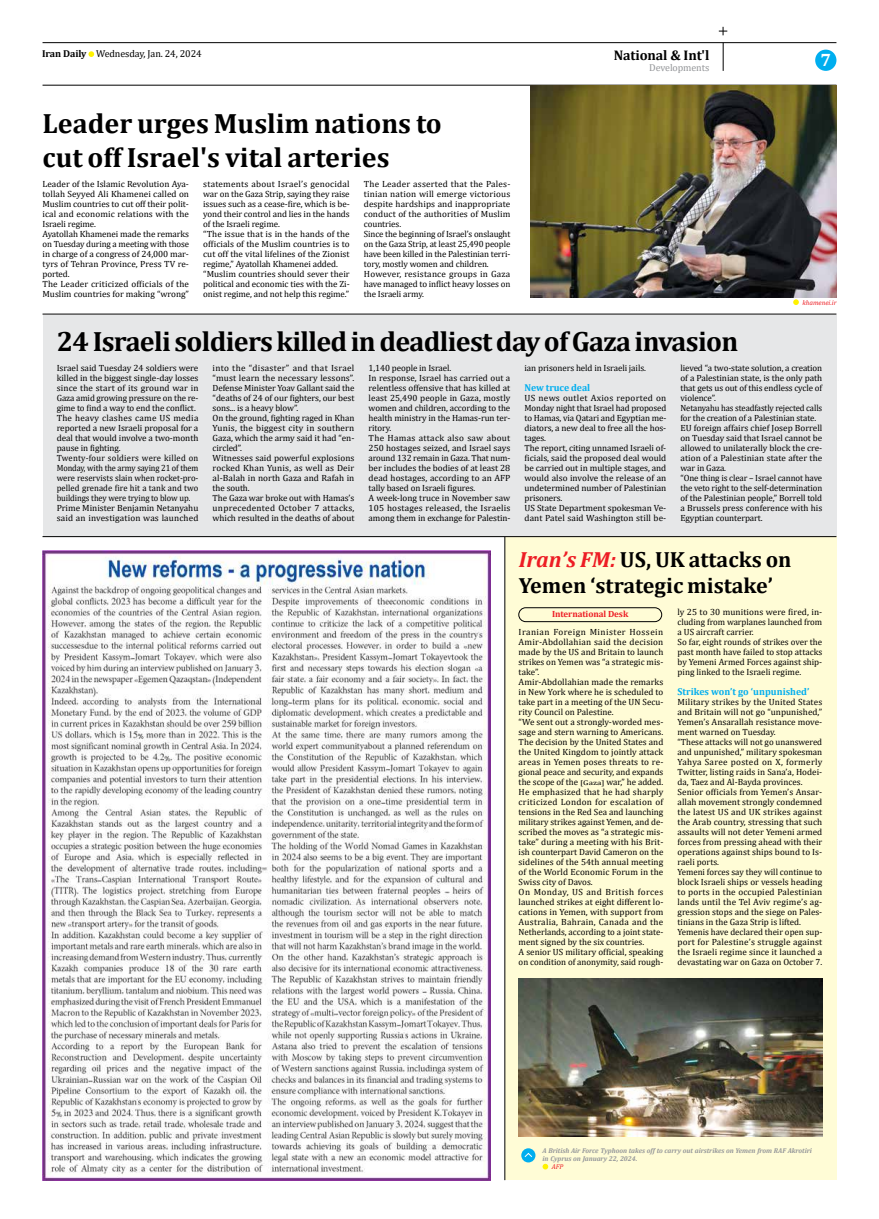
<style>
.page{position:relative;width:879px;height:1219px;background:#fff}
.page>*{position:absolute;margin:0;border:0;box-sizing:border-box;transform-origin:0 0}
.t1{font:700 28px/33.6px "Cambria";color:#000}
.t2{font:700 28px "Cambria";letter-spacing:-.02em;color:#000}
.t3{font:700 22px/26.4px "Cambria";color:#000}
.t4{font:700 18px "Cambria";color:#fff}
.t5{font:700 14px "Cambria";letter-spacing:-.01em;color:#000}
.t6{font:700 10px "Cambria";color:#00aeef}
.t7{font:10px "Cambria";letter-spacing:-.01em;color:#000}
.t8{font:10px "Cambria";letter-spacing:-.01em;color:#939598}
.t9{font:9px/10px "Cambria";color:#000}
.t10{font:700 9px "Cambria";letter-spacing:-.01em;color:#ed1d24}
.t11{font:italic 700 7px/8px "Cambria";letter-spacing:-.005em;color:#939598}
.t12{font:italic 7px "Cambria";color:#ed1d24}
.s1{font-weight:700}
.s2{font-style:italic;color:#ed1d24}
.s3{font-size:6.8px}
</style>
<div class="page">
<div style="left:43px;top:315px;width:793px;height:221px;background:#e6e7e8"></div>
<div style="left:505px;top:537px;width:331px;height:643px;background:#fffcd6"></div>
<svg style="left:723px;top:43px;width:1px;height:28px"></svg>
<hr style="left:43px;top:42px;width:793px;height:1px;background:#000">
<hr style="left:43px;top:85px;width:793px;height:1px;background:#000">
<div style="left:815px;top:50px;width:21px;height:21px;background:#00aeef;border-radius:50%"></div>
<svg style="left:88px;top:51px;width:6px;height:6px"></svg>
<hr style="left:43px;top:536px;width:793px;height:1px;background:#000">
<hr style="left:43px;top:314px;width:793px;height:1px;background:#000">
<hr style="left:505px;top:537px;width:1px;height:643px;background:#000">
<img style="left:43px;top:551px;width:447px;height:629px">
<img style="left:530px;top:85px;width:306px;height:213px">
<img style="left:519px;top:978px;width:303px;height:159px">
<svg style="left:542px;top:1164px;width:6px;height:5px"></svg>
<div style="left:521px;top:1148px;width:14px;height:14px;background:#00aeef;border-radius:50%"></div>
<svg style="left:524px;top:1153px;width:8px;height:4px"></svg>
<svg style="left:793px;top:299px;width:6px;height:6px"></svg>
<div style="left:519px;top:608px;width:143px;height:14px;border:1px solid #000;border-radius:7px"></div>
<svg style="left:719px;top:27px;width:8px;height:8px"></svg>
<p class="t7" style="left:42px;top:50px;width:161px"><span class="s1">Iran Daily</span> Wednesday, Jan. 24, 2024</p>
<h1 class="t1" style="left:43px;top:110px;width:401px">Leader urges Muslim nations to cut off Israel's vital arteries</h1>
<p class="t9" style="left:43px;top:180px;width:148px">Leader of the Islamic Revolution Aya&shy;tollah Seyyed Ali Khamenei called on Muslim countries to cut off their polit&shy;ical and economic relations with the Israeli regime.<br>Ayatollah Khamenei made the remarks on Tuesday during a meeting with those in charge of a congress of 24,000 mar&shy;tyrs of Tehran Province, Press TV re&shy;ported.<br>The Leader criticized officials of the Muslim countries for making “wrong”</p>
<p class="t9" style="left:203px;top:180px;width:148px">statements about Israel’s genocidal war on the Gaza Strip, saying they raise issues such as a cease-fire, which is be&shy;yond their control and lies in the hands of the Israeli regime.<br>“The issue that is in the hands of the officials of the Muslim countries is to cut off the vital lifelines of the Zionist regime,” Ayatollah Khamenei added. “Muslim countries should sever their political and economic ties with the Zi&shy;onist regime, and not help this regime.”</p>
<p class="t9" style="left:364px;top:180px;width:148px">The Leader asserted that the Pales&shy;tinian nation will emerge victorious despite hardships and inappropriate conduct of the authorities of Muslim countries.<br>Since the beginning of Israel’s onslaught on the Gaza Strip, at least 25,490 people have been killed in the Palestinian terri&shy;tory, mostly women and children.<br>However, resistance groups in Gaza have managed to inflict heavy losses on the Israeli army.</p>
<h3 class="t5" style="left:614px;top:50px;width:97px">National &amp; Int'l</h3>
<p class="t8" style="left:649px;top:64px;width:62px">Developments</p>
<h3 class="t4" style="left:820px;top:53px;width:12px">7</h3>
<p class="t12" style="left:802px;top:298px;width:35px">khamenei.ir</p>
<h1 class="t2" style="left:57px;top:331px;width:683px">24 Israeli soldiers killed in deadliest day of Gaza invasion</h1>
<p class="t9" style="left:57px;top:364px;width:143px">Israel said Tuesday 24 soldiers were killed in the biggest single-day losses since the start of its ground war in Gaza amid growing pressure on the re&shy;gime to find a way to end the conflict.<br>The heavy clashes came US media reported a new Israeli proposal for a deal that would involve a two-month pause in fighting.<br>Twenty-four soldiers were killed on Monday, with the army saying 21 of them were reservists slain when rocket-pro&shy;pelled grenade fire hit a tank and two buildings they were trying to blow up.<br>Prime Minister Benjamin Netanyahu said an investigation was launched</p>
<p class="t9" style="left:213px;top:364px;width:143px">into the “disaster” and that Israel “must learn the necessary lessons”.<br>Defense Minister Yoav Gallant said the “deaths of 24 of our fighters, our best sons... is a heavy blow”.<br>On the ground, fighting raged in Khan<br>Yunis, the biggest city in southern<br>Gaza, which the army said it had “en&shy;circled”.<br>Witnesses said powerful explosions rocked Khan Yunis, as well as Deir al-Balah in north Gaza and Rafah in the south.<br>The Gaza war broke out with Hamas’s unprecedented October 7 attacks, which resulted in the deaths of about</p>
<p class="t9" style="left:369px;top:364px;width:143px">1,140 people in Israel.<br>In response, Israel has carried out a relentless offensive that has killed at least 25,490 people in Gaza, mostly women and children, according to the health ministry in the Hamas-run ter&shy;ritory.<br>The Hamas attack also saw about 250 hostages seized, and Israel says around 132 remain in Gaza. That num&shy;ber includes the bodies of at least 28 dead hostages, according to an AFP tally based on Israeli figures.<br>A week-long truce in November saw 105 hostages released, the Israelis among them in exchange for Palestin-</p>
<p class="t9" style="left:524px;top:364px;width:123px">ian prisoners held in Israeli jails.</p>
<p class="t9" style="left:680px;top:364px;width:143px">lieved “a two-state solution, a creation of a Palestinian state, is the only path that gets us out of this endless cycle of violence”.<br>Netanyahu has steadfastly rejected calls for the creation of a Palestinian state.<br>EU foreign affairs chief Josep Borrell on Tuesday said that Israel cannot be allowed to unilaterally block the cre&shy;ation of a Palestinian state after the war in Gaza.<br>“One thing is clear – Israel cannot have the veto right to the self-determination of the Palestinian people,” Borrell told a Brussels press conference with his Egyptian counterpart.</p>
<p class="t6" style="left:524px;top:384px;width:67px">New truce deal</p>
<p class="t9" style="left:524px;top:394px;width:143px">US news outlet Axios reported on<br>Monday night that Israel had proposed to Hamas, via Qatari and Egyptian me&shy;diators, a new deal to free all the hos&shy;tages.<br>The report, citing unnamed Israeli of&shy;ficials, said the proposed deal would be carried out in multiple stages, and would also involve the release of an undetermined number of Palestinian prisoners.<br>US State Department spokesman Ve&shy;dant Patel said Washington still be-</p>
<h2 class="t3" style="left:519px;top:548px;width:274px"><span class="s2">Iran’s FM:</span> US, UK attacks on<br>Yemen ‘strategic mistake’</h2>
<p class="t10" style="left:552px;top:610px;width:78px">International Desk</p>
<p class="t9" style="left:519px;top:627px;width:146px">Iranian Foreign Minister Hossein Amir-Abdollahian said the decision made by the US and Britain to launch strikes on Yemen was “a strategic mis&shy;take”.<br>Amir-Abdollahian made the remarks in New York where he is scheduled to take part in a meeting of the UN Secu&shy;rity Council on Palestine.<br>“We sent out a strongly-worded mes&shy;sage and stern warning to Americans.<br>The decision by the United States and the United Kingdom to jointly attack areas in Yemen poses threats to re&shy;gional peace and security, and expands the scope of the <span class="s3">[Gaza]</span> war,” he added.<br>He emphasized that he had sharply criticized London for escalation of tensions in the Red Sea and launching military strikes against Yemen, and de&shy;scribed the moves as “a strategic mis&shy;take” during a meeting with his Brit&shy;ish counterpart David Cameron on the sidelines of the 54th annual meeting of the World Economic Forum in the Swiss city of Davos.<br>On Monday, US and British forces launched strikes at eight different lo&shy;cations in Yemen, with support from Australia, Bahrain, Canada and the Netherlands, according to a joint state&shy;ment signed by the six countries.<br>A senior US military official, speaking on condition of anonymity, said rough-</p>
<p class="t9" style="left:677px;top:606px;width:146px">ly 25 to 30 munitions were fired, in&shy;cluding from warplanes launched from a US aircraft carrier.<br>So far, eight rounds of strikes over the past month have failed to stop attacks by Yemeni Armed Forces against ship&shy;ping linked to the Israeli regime.</p>
<p class="t6" style="left:677px;top:687px;width:133px">Strikes won’t go ‘unpunished’</p>
<p class="t9" style="left:677px;top:697px;width:146px">Military strikes by the United States and Britain will not go “unpunished,” Yemen’s Ansarallah resistance move&shy;ment warned on Tuesday.<br>“These attacks will not go unanswered and unpunished,” military spokesman Yahya Saree posted on X, formerly Twitter, listing raids in Sana’a, Hodei&shy;da, Taez and Al-Bayda provinces.<br>Senior officials from Yemen’s Ansar&shy;allah movement strongly condemned the latest US and UK strikes against the Arab country, stressing that such assaults will not deter Yemeni armed forces from pressing ahead with their operations against ships bound to Is&shy;raeli ports.<br>Yemeni forces say they will continue to block Israeli ships or vessels heading to ports in the occupied Palestinian lands until the Tel Aviv regime’s ag&shy;gression stops and the siege on Pales&shy;tinians in the Gaza Strip is lifted.<br>Yemenis have declared their open sup&shy;port for Palestine’s struggle against the Israeli regime since it launched a devastating war on Gaza on October 7.</p>
<p class="t11" style="left:542px;top:1147px;width:271px">A British Air Force Typhoon takes off to carry out airstrikes on Yemen from RAF Akrotiri in Cyprus on January 22, 2024.</p>
<p class="t12" style="left:552px;top:1163px;width:13px">AFP</p>
</div>
